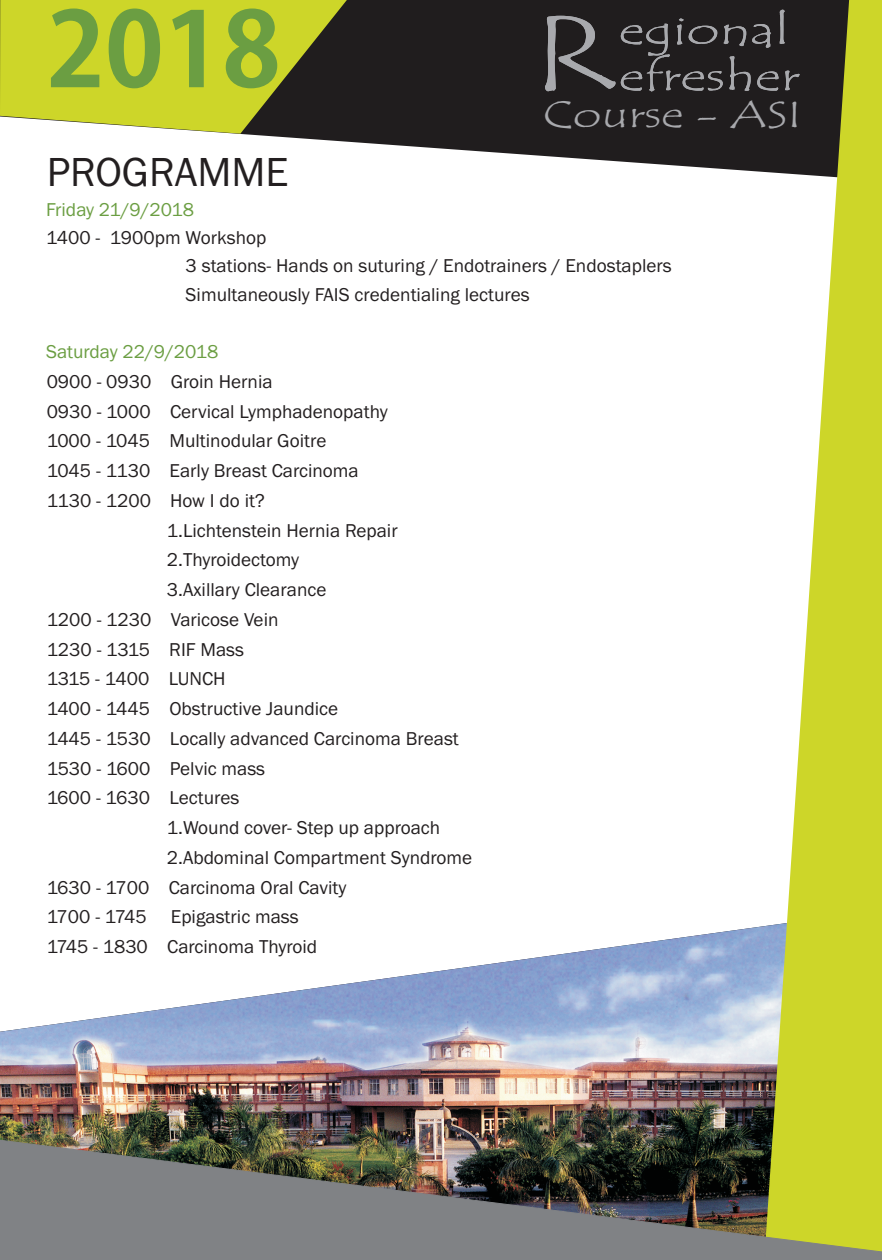
<style>
.page{position:relative;width:882px;height:1260px;background:#fff}
.page>*{position:absolute;margin:0;border:0;box-sizing:border-box;transform-origin:0 0}
.t1{font:109.2px "Tempus Sans ITC";color:#a8a9ad;scale:1.27 1}
.t2{font:700 102.38px "Koz Go Pro";color:#6b9e42}
.t3{font:42px "Franklin Gothic";color:#231f20}
.t4{font:40.43px/46.2px "Tempus Sans ITC";color:#a8a9ad;scale:1.37 1}
.t5{font:37.8px "Tempus Sans ITC";color:#a8a9ad;scale:1.27 1}
.t6{font:19.25px/28.3px "Franklin Gothic";color:#231f20}
.t7{font:19.25px "Franklin Gothic";color:#6b9e42}
.t8{font:19.25px "Franklin Gothic";letter-spacing:-.035em;color:#231f20}
</style>
<div class="page">
<svg style="left:242px;top:0;width:523px;height:172px;background:#3d3a3b"></svg>
<img style="left:0;top:926px;width:765px;height:214px">
<svg style="left:765px;top:0;width:117px;height:1140px;fill:#cdd629"></svg>
<img style="left:0;top:1140px;width:882px;height:120px">
<svg style="left:0;top:0;width:347px;height:134px;background:#b4ba30"></svg>
<h2 class="t2" style="left:47px;top:-3px;width:236px">2018</h2>
<h3 class="t3" style="left:47px;top:157px;width:243px">PROGRAMME</h3>
<p class="t7" style="left:46px;top:202px;width:149px">Friday 21/9/2018</p>
<h3 class="t4" style="left:619px;top:9px;width:133px">egional efresher</h3>
<h1 class="t1" style="left:531px;top:-7px;width:68px">R</h1>
<h3 class="t5" style="left:543px;top:93px;width:205px">Course - ASI</h3>
<p class="t6" style="left:186px;top:225px;width:488px;text-indent:-140px">1400 - 1900pm Workshop<br>3 stations- Hands on suturing / Endotrainers / Endostaplers<br>Simultaneously FAIS credentialing lectures</p>
<p class="t7" style="left:46px;top:344px;width:174px">Saturday 22/9/2018</p>
<p class="t6" style="left:47px;top:369px;width:227px">0900 - 0930 Groin Hernia</p>
<p class="t6" style="left:47px;top:399px;width:343px">0930 - 1000 Cervical Lymphadenopathy</p>
<p class="t6" style="left:47px;top:428px;width:281px">1000 - 1045 Multinodular Goitre</p>
<p class="t6" style="left:47px;top:458px;width:314px">1045 - 1130 Early Breast Carcinoma</p>
<p class="t6" style="left:47px;top:488px;width:220px">1130 - 1200 How I do it?</p>
<p class="t6" style="left:167px;top:518px;width:232px">1.Lichtenstein Hernia Repair</p>
<p class="t6" style="left:167px;top:547px;width:134px">2.Thyroidectomy</p>
<p class="t6" style="left:167px;top:577px;width:161px">3.Axillary Clearance</p>
<p class="t6" style="left:47px;top:607px;width:233px">1200 - 1230 Varicose Vein</p>
<p class="t6" style="left:47px;top:637px;width:199px">1230 - 1315 RIF Mass</p>
<p class="t6" style="left:47px;top:666px;width:180px">1315 - 1400 LUNCH</p>
<p class="t6" style="left:47px;top:696px;width:293px">1400 - 1445 Obstructive Jaundice</p>
<p class="t6" style="left:47px;top:726px;width:414px">1445 - 1530 Locally advanced Carcinoma Breast</p>
<p class="t6" style="left:47px;top:756px;width:220px">1530 - 1600 Pelvic mass</p>
<p class="t6" style="left:47px;top:785px;width:194px">1600 - 1630 Lectures</p>
<p class="t6" style="left:167px;top:815px;width:275px">1.Wound cover- Step up approach</p>
<p class="t6" style="left:167px;top:845px;width:307px">2.Abdominal Compartment Syndrome</p>
<p class="t6" style="left:47px;top:875px;width:301px">1630 - 1700 Carcinoma Oral Cavity</p>
<p class="t8" style="left:47px;top:910px;width:102px">1700 - 1745</p>
<p class="t6" style="left:47px;top:904px;width:272px;line-height:29.8px;text-indent:124px">Epigastric mass<br>1745 - 1830 Carcinoma Thyroid</p>
</div>
